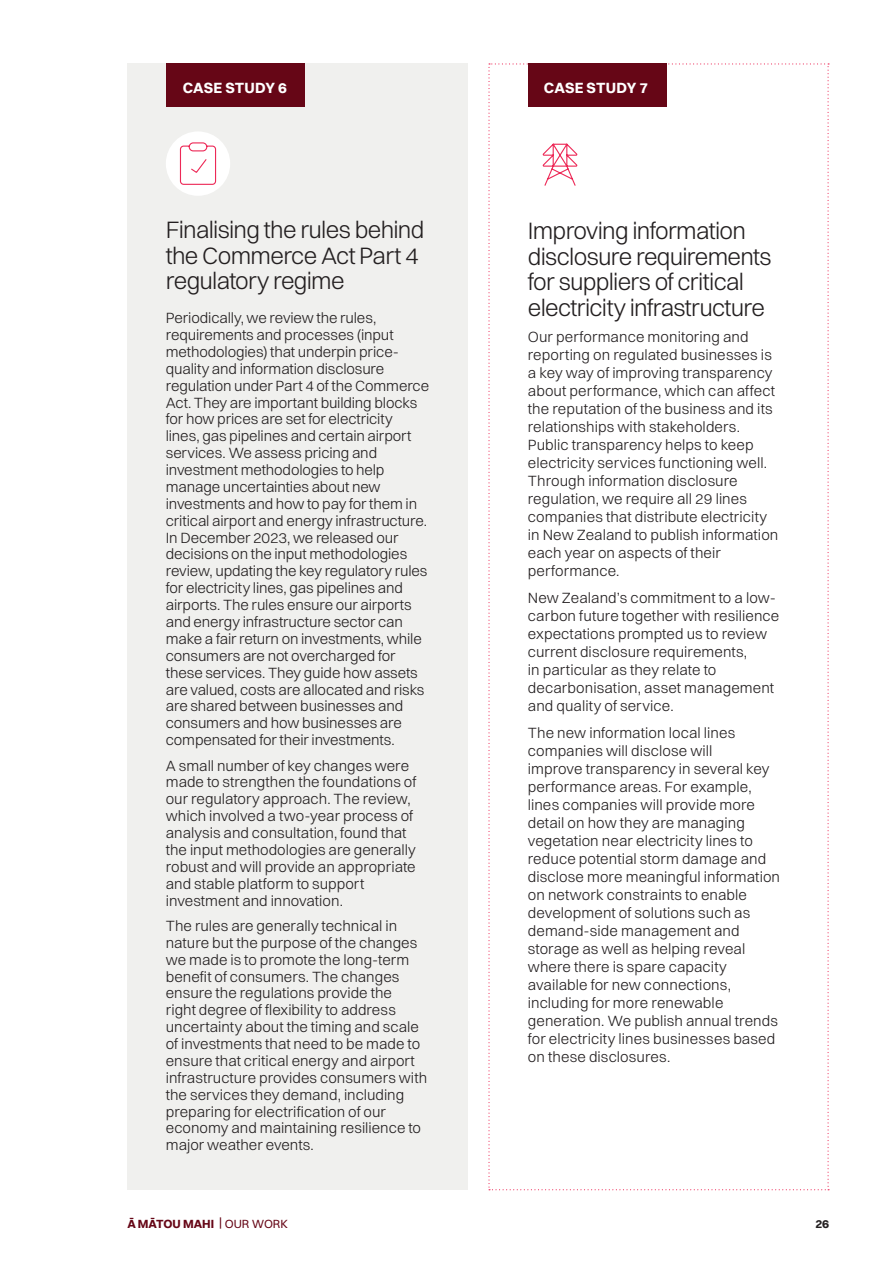
<style>
.page{position:relative;width:893px;height:1263px;background:#fff}
.page>*{position:absolute;margin:0;border:0;box-sizing:border-box;transform-origin:0 0}
.t1{font:300 24px/25.5px "Switzer";letter-spacing:-.03em;color:#231f20}
.t2{font:300 15px/16.8px "Switzer";color:#231f20}
.t3{font:700 15px "Switzer";letter-spacing:.01em;color:#fff}
.t4{font:700 12px "Switzer";color:#660616}
.t5{font:700 12px "Switzer";color:#231f20}
.s1{font-weight:400}
</style>
<div class="page">
<svg style="left:488px;top:63px;width:341px;height:1127px"></svg>
<div style="left:128px;top:63px;width:340px;height:1127px;background:#f0f0ee"></div>
<div style="left:166px;top:131px;width:64px;height:65px;background:#fff;border-radius:50%"></div>
<svg style="left:179px;top:142px;width:38px;height:43px"></svg>
<div style="left:167px;top:63px;width:138px;height:44px;background:#660616"></div>
<div style="left:528px;top:63px;width:138px;height:44px;background:#660616"></div>
<p class="t3" style="left:183px;top:78px;width:106px">CASE STUDY 6</p>
<p class="t3" style="left:544px;top:78px;width:106px">CASE STUDY 7</p>
<h1 class="t1" style="left:166px;top:217px;width:260px">Finalising the rules behind the Commerce Act Part 4 regulatory regime</h1>
<p class="t2" style="left:166px;top:309px;width:265px">Periodically, we review the rules, requirements and processes (input methodologies) that underpin price&shy;quality and information disclosure regulation under Part 4 of the Commerce Act. They are important building blocks for how prices are set for electricity lines, gas pipelines and certain airport services. We assess pricing and investment methodologies to help manage uncertainties about new investments and how to pay for them in critical airport and energy infrastructure.<br>In December 2023, we released our decisions on the input methodologies review, updating the key regulatory rules for electricity lines, gas pipelines and airports. The rules ensure our airports and energy infrastructure sector can make a fair return on investments, while consumers are not overcharged for these services. They guide how assets are valued, costs are allocated and risks are shared between businesses and consumers and how businesses are compensated for their investments.</p>
<p class="t2" style="left:166px;top:757px;width:252px">A small number of key changes were made to strengthen the foundations of our regulatory approach. The review, which involved a two-year process of analysis and consultation, found that the input methodologies are generally robust and will provide an appropriate and stable platform to support investment and innovation.</p>
<p class="t2" style="left:166px;top:917px;width:263px">The rules are generally technical in nature but the purpose of the changes we made is to promote the long-term benefit of consumers. The changes ensure the regulations provide the<br>right degree of flexibility to address uncertainty about the timing and scale of investments that need to be made to ensure that critical energy and airport infrastructure provides consumers with the services they demand, including preparing for electrification of our economy and maintaining resilience to major weather events.</p>
<h1 class="t1" style="left:528px;top:218px;width:245px">Improving information disclosure requirements for suppliers of critical electricity infrastructure</h1>
<p class="t2" style="left:528px;top:328px;width:252px;line-height:18px">Our performance monitoring and reporting on regulated businesses is a key way of improving transparency about performance, which can affect the reputation of the business and its relationships with stakeholders.<br>Public transparency helps to keep electricity services functioning well.<br>Through information disclosure regulation, we require all 29 lines companies that distribute electricity in New Zealand to publish information each year on aspects of their performance.</p>
<p class="t2" style="left:528px;top:589px;width:253px;line-height:18px">New Zealand’s commitment to a low&shy;carbon future together with resilience expectations prompted us to review current disclosure requirements,<br>in particular as they relate to decarbonisation, asset management and quality of service.</p>
<p class="t2" style="left:528px;top:723px;width:254px;line-height:18px">The new information local lines companies will disclose will<br>improve transparency in several key performance areas. For example, lines companies will provide more detail on how they are managing vegetation near electricity lines to reduce potential storm damage and disclose more meaningful information on network constraints to enable development of solutions such as demand-side management and storage as well as helping reveal where there is spare capacity available for new connections, including for more renewable generation. We publish annual trends for electricity lines businesses based on these disclosures.</p>
<p class="t4" style="left:128px;top:1216px;width:162px">Ā MĀTOU MAHI <span class="s1">| OUR WORK</span></p>
<p class="t5" style="left:815px;top:1216px;width:15px">26</p>
</div>
